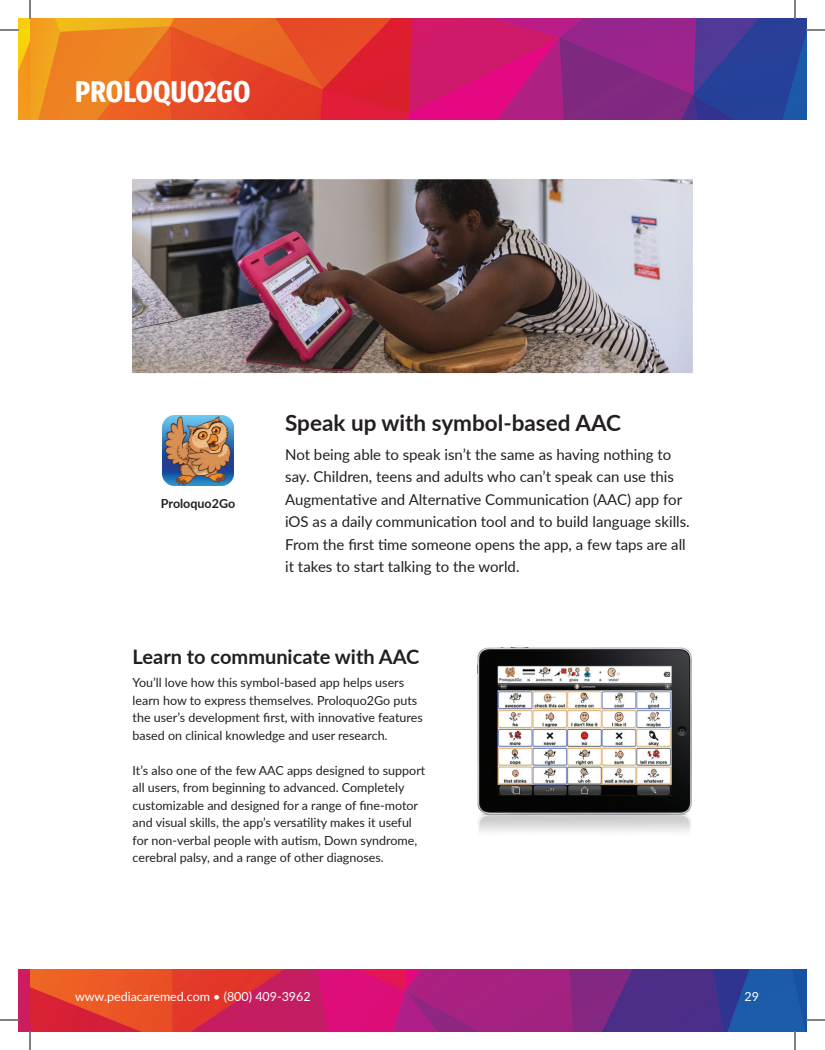
<style>
.page{position:relative;width:825px;height:1050px;background:#fff}
.page>*{position:absolute;margin:0;border:0;box-sizing:border-box;transform-origin:0 0}
.t1{font:700 30px "Fira Sans Compressed";letter-spacing:.01em;color:#fff}
.t2{font:700 22.5px "Lato";color:#231f20}
.t3{font:700 20px "Lato";color:#231f20}
.t4{font:15px/22.5px "Lato";color:#231f20}
.t5{font:12.5px/17.5px "Lato";color:#231f20}
.t6{font:12.5px "Lato";color:#fff}
.t7{font:700 12.5px "Lato";color:#231f20}
</style>
<div class="page">
<img style="left:19px;top:969px;width:787px;height:62px">
<img style="left:19px;top:19px;width:787px;height:101px">
<img style="left:478px;top:647px;width:214px;height:186px">
<img style="left:133px;top:179px;width:559px;height:194px">
<img style="left:163px;top:415px;width:70px;height:71px">
<svg style="left:0;top:29px;width:19px;height:2px"></svg>
<svg style="left:806px;top:29px;width:19px;height:2px"></svg>
<svg style="left:0;top:1019px;width:19px;height:2px"></svg>
<svg style="left:806px;top:1019px;width:19px;height:2px"></svg>
<svg style="left:29px;top:0;width:2px;height:19px"></svg>
<svg style="left:29px;top:1031px;width:2px;height:19px"></svg>
<svg style="left:794px;top:0;width:2px;height:19px"></svg>
<svg style="left:794px;top:1031px;width:2px;height:19px"></svg>
<h1 class="t1" style="left:75px;top:67px;width:177px">PROLOQUO2GO</h1>
<p class="t7" style="left:161px;top:494px;width:76px">Proloquo2Go</p>
<h2 class="t2" style="left:285px;top:407px;width:337px">Speak up with symbol-based AAC</h2>
<p class="t4" style="left:285px;top:442px;width:406px">Not being able to speak isn’t the same as having nothing to say. Children, teens and adults who can’t speak can use this Augmentative and Alternative Communication (AAC) app for iOS as a daily communication tool and to build language skills.<br>From the first time someone opens the app, a few taps are all it takes to start talking to the world.</p>
<h3 class="t3" style="left:133px;top:642px;width:288px">Learn to communicate with AAC</h3>
<p class="t5" style="left:133px;top:673px;width:292px">You’ll love how this symbol-based app helps users learn how to express themselves. Proloquo2Go puts the user’s development first, with innovative features based on clinical knowledge and user research.</p>
<p class="t5" style="left:133px;top:761px;width:294px">It’s also one of the few AAC apps designed to support all users, from beginning to advanced. Completely customizable and designed for a range of fine-motor and visual skills, the app’s versatility makes it useful for non-verbal people with autism, Down syndrome, cerebral palsy, and a range of other diagnoses.</p>
<p class="t6" style="left:75px;top:987px;width:237px">www.pediacaremed.com • (800) 409-3962</p>
<p class="t6" style="left:745px;top:987px;width:16px">29</p>
</div>
